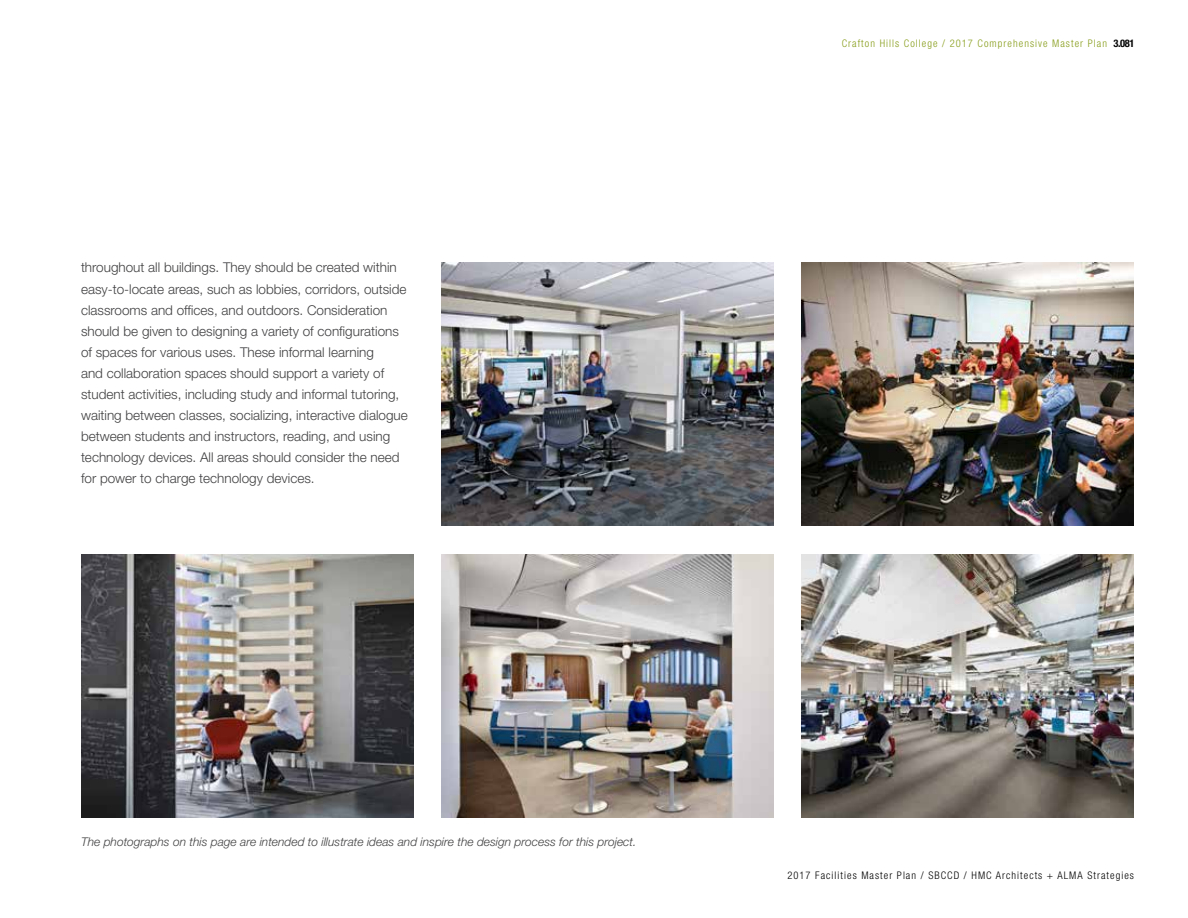
<style>
.page{position:relative;width:1188px;height:918px;background:#fff}
.page>*{position:absolute;margin:0;border:0;box-sizing:border-box;transform-origin:0 0}
.t1{font:300 13.5px/21px "Helvetica Neue LT Std";color:#414042}
.t2{font:italic 300 12px "Helvetica Neue LT Std";color:#414042}
.t3{font:300 condensed 10.5px "Helvetica Neue LT Std";letter-spacing:.1em;color:#000101}
.t4{font:300 condensed 10.5px "Helvetica Neue LT Std";letter-spacing:.1em;color:#869d19}
.t5{font:700 condensed 10.5px "Helvetica Neue LT Std";color:#000101}
</style>
<div class="page">
<img style="left:81px;top:554px;width:333px;height:263px">
<img style="left:441px;top:263px;width:333px;height:263px">
<img style="left:801px;top:263px;width:333px;height:263px">
<img style="left:441px;top:555px;width:333px;height:263px">
<img style="left:801px;top:554px;width:333px;height:263px">
<p class="t1" style="left:81px;top:257px;width:328px">throughout all buildings. They should be created within easy-to-locate areas, such as lobbies, corridors, outside classrooms and offices, and outdoors. Consideration should be given to designing a variety of configurations of spaces for various uses. These informal learning<br>and collaboration spaces should support a variety of student activities, including study and informal tutoring, waiting between classes, socializing, interactive dialogue between students and instructors, reading, and using technology devices. All areas should consider the need for power to charge technology devices.</p>
<p class="t2" style="left:81px;top:834px;width:557px">The photographs on this page are intended to illustrate ideas and inspire the design process for this project.</p>
<p class="t4" style="left:842px;top:37px;width:267px">Crafton Hills College / 2017 Comprehensive Master Plan</p>
<p class="t5" style="left:1114px;top:37px;width:22px">3.081</p>
<p class="t3" style="left:787px;top:869px;width:348px">2017 Facilities Master Plan / SBCCD / HMC Architects + ALMA Strategies</p>
</div>
